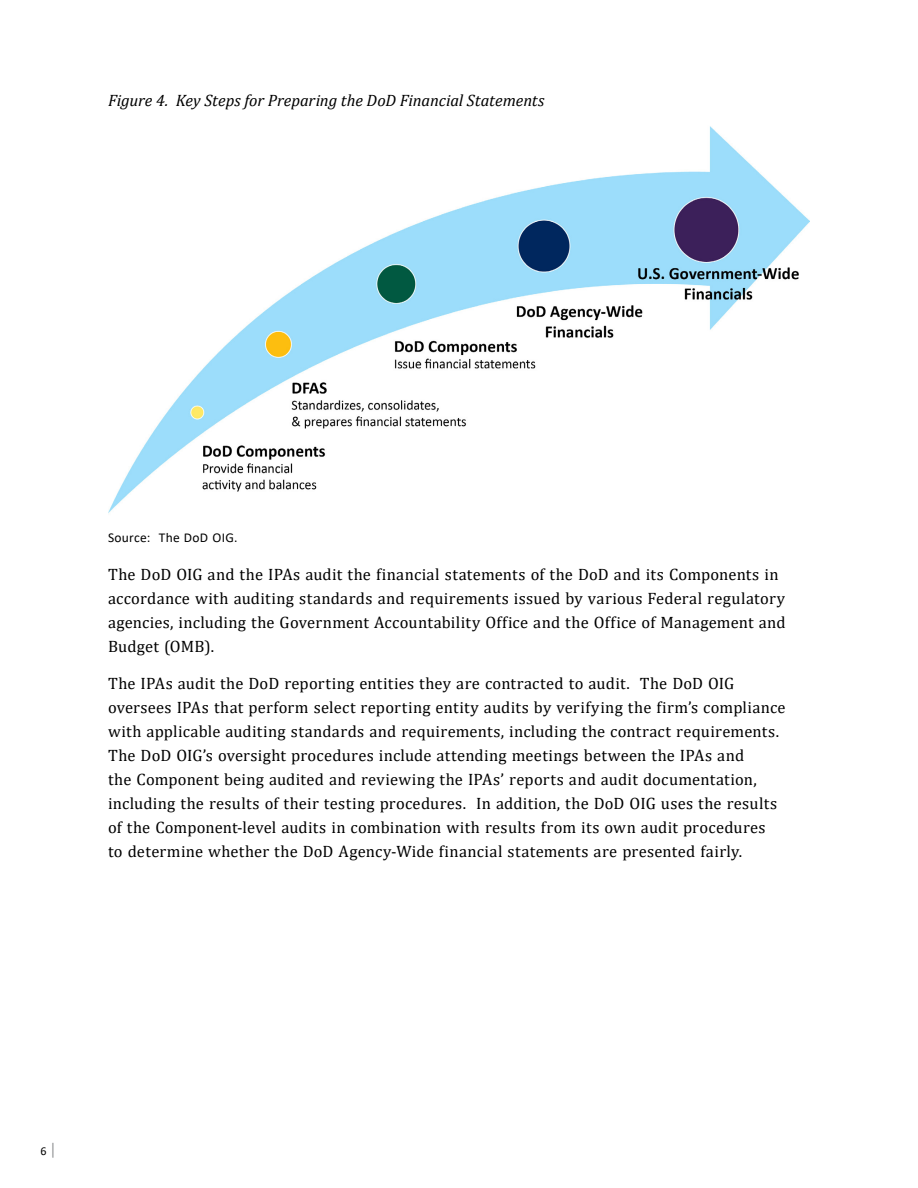
<style>
.page{position:relative;width:918px;height:1188px;background:#fff}
.page>*{position:absolute;margin:0;border:0;box-sizing:border-box;transform-origin:0 0}
.Body{font:16.5px/24px "Cambria";letter-spacing:.015em;color:#000}
.Heading_5{font:italic 16.5px "Cambria";letter-spacing:-.005em;color:#000}
.Body-2{font:13.5px "Calibri";letter-spacing:.02em;color:#000}
.t1{font:12px "Calibri";color:#000}
.s1{font-family:"Cambria";color:#6d6e71}
</style>
<div class="page">
<img style="left:108px;top:126px;width:702px;height:388px">
<p class="Heading_5" style="left:108px;top:89px;width:438px">Figure 4. Key Steps for Preparing the DoD Financial Statements</p>
<p class="Body-2" style="left:108px;top:528px;width:131px">Source: The DoD OIG.</p>
<p class="Body" style="left:108px;top:562px;width:679px">The DoD OIG and the IPAs audit the financial statements of the DoD and its Components in accordance with auditing standards and requirements issued by various Federal regulatory agencies, including the Government Accountability Office and the Office of Management and Budget (OMB).</p>
<p class="Body" style="left:108px;top:671px;width:679px">The IPAs audit the DoD reporting entities they are contracted to audit. The DoD OIG oversees IPAs that perform select reporting entity audits by verifying the firm’s compliance with applicable auditing standards and requirements, including the contract requirements.<br>The DoD OIG’s oversight procedures include attending meetings between the IPAs and<br>the Component being audited and reviewing the IPAs’ reports and audit documentation, including the results of their testing procedures. In addition, the DoD OIG uses the results of the Component-level audits in combination with results from its own audit procedures<br>to determine whether the DoD Agency-Wide financial statements are presented fairly.</p>
<p class="t1" style="left:40px;top:1142px;width:18px">6 <span class="s1">│</span></p>
</div>
